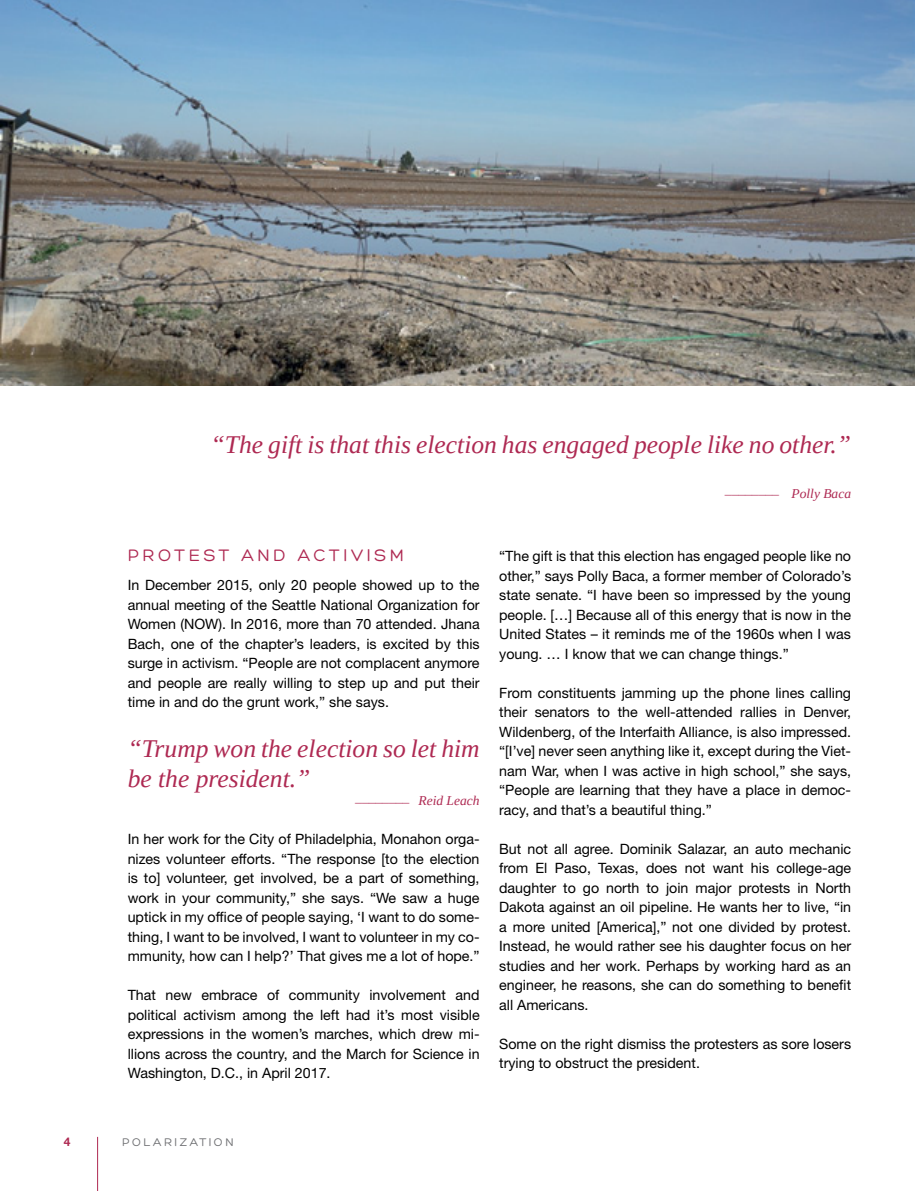
<style>
.page{position:relative;width:915px;height:1191px;background:#fff}
.page>*{position:absolute;margin:0;border:0;box-sizing:border-box;transform-origin:0 0}
.t1{font:italic 25.5px/30px "Tinos";color:#ae2952}
.t2{font:18px "Hero";letter-spacing:.2em;color:#ae2952}
.t3{font:14.25px/19.5px "Helvetica Neue LT Std";color:#000;text-align:justify}
.t4{font:italic 13.5px "Tinos";color:#ae2952}
.t5{font:12px "Hero";letter-spacing:.2em;color:#6d6e71}
.t6{font:700 12px "Helvetica Neue";color:#ae2952}
</style>
<div class="page">
<hr style="left:97px;top:1136px;width:1px;height:55px;background:#ae2952">
<img style="left:0;top:0;width:914px;height:385px">
<h1 class="t1" style="left:211px;top:429px;width:641px">“The gift is that this election has engaged people like no other.”</h1>
<p class="t4" style="left:723px;top:492px;width:55px">¯¯¯¯¯¯¯¯</p>
<p class="t4" style="left:791px;top:484px;width:61px">Polly Baca</p>
<p class="t2" style="left:128px;top:546px;width:278px">P ROTEST AND ACTIVISM</p>
<p class="t3" style="left:128px;top:575px;width:353px">In December 2015, only 20 people showed up to the annual meeting of the Seattle National Organization for Women (NOW). In 2016, more than 70 attended. Jhana Bach, one of the chapter’s leaders, is excited by this surge in activism. “People are not complacent anymore and people are really willing to step up and put their time in and do the grunt work,” she says.</p>
<h1 class="t1" style="left:128px;top:733px;width:353px">“Trump won the election so let him be the president.”</h1>
<p class="t4" style="left:354px;top:799px;width:55px">¯¯¯¯¯¯¯¯</p>
<p class="t4" style="left:418px;top:792px;width:63px">Reid Leach</p>
<p class="t3" style="left:128px;top:829px;width:353px">In her work for the City of Philadelphia, Monahon orga&shy;nizes volunteer efforts. “The response [to the election is to] volunteer, get involved, be a part of something, work in your community,” she says. “We saw a huge uptick in my office of people saying, ‘I want to do some&shy;thing, I want to be involved, I want to volunteer in my co&shy;mmunity, how can I help?’ That gives me a lot of hope.”</p>
<p class="t3" style="left:128px;top:985px;width:353px">That new embrace of community involvement and political activism among the left had it’s most visible expressions in the women’s marches, which drew mi&shy;llions across the country, and the March for Science in Washington, D.C., in April 2017.</p>
<p class="t3" style="left:499px;top:546px;width:353px">“The gift is that this election has engaged people like no other,” says Polly Baca, a former member of Colorado’s state senate. “I have been so impressed by the young people. […] Because all of this energy that is now in the United States – it reminds me of the 1960s when I was young. … I know that we can change things.”</p>
<p class="t3" style="left:499px;top:682px;width:353px">From constituents jamming up the phone lines calling their senators to the well-attended rallies in Denver, Wildenberg, of the Interfaith Alliance, is also impressed. “[I’ve] never seen anything like it, except during the Viet&shy;nam War, when I was active in high school,” she says, “People are learning that they have a place in democ&shy;racy, and that’s a beautiful thing.”</p>
<p class="t3" style="left:499px;top:838px;width:353px">But not all agree. Dominik Salazar, an auto mechanic from El Paso, Texas, does not want his college-age daughter to go north to join major protests in North Dakota against an oil pipeline. He wants her to live, “in a more united [America],” not one divided by protest.<br>Instead, he would rather see his daughter focus on her studies and her work. Perhaps by working hard as an engineer, he reasons, she can do something to benefit all Americans.</p>
<p class="t3" style="left:499px;top:1033px;width:353px">Some on the right dismiss the protesters as sore losers trying to obstruct the president.</p>
<p class="t6" style="left:64px;top:1134px;width:8px">4</p>
<p class="t5" style="left:122px;top:1136px;width:113px">POLARIZATION</p>
</div>
